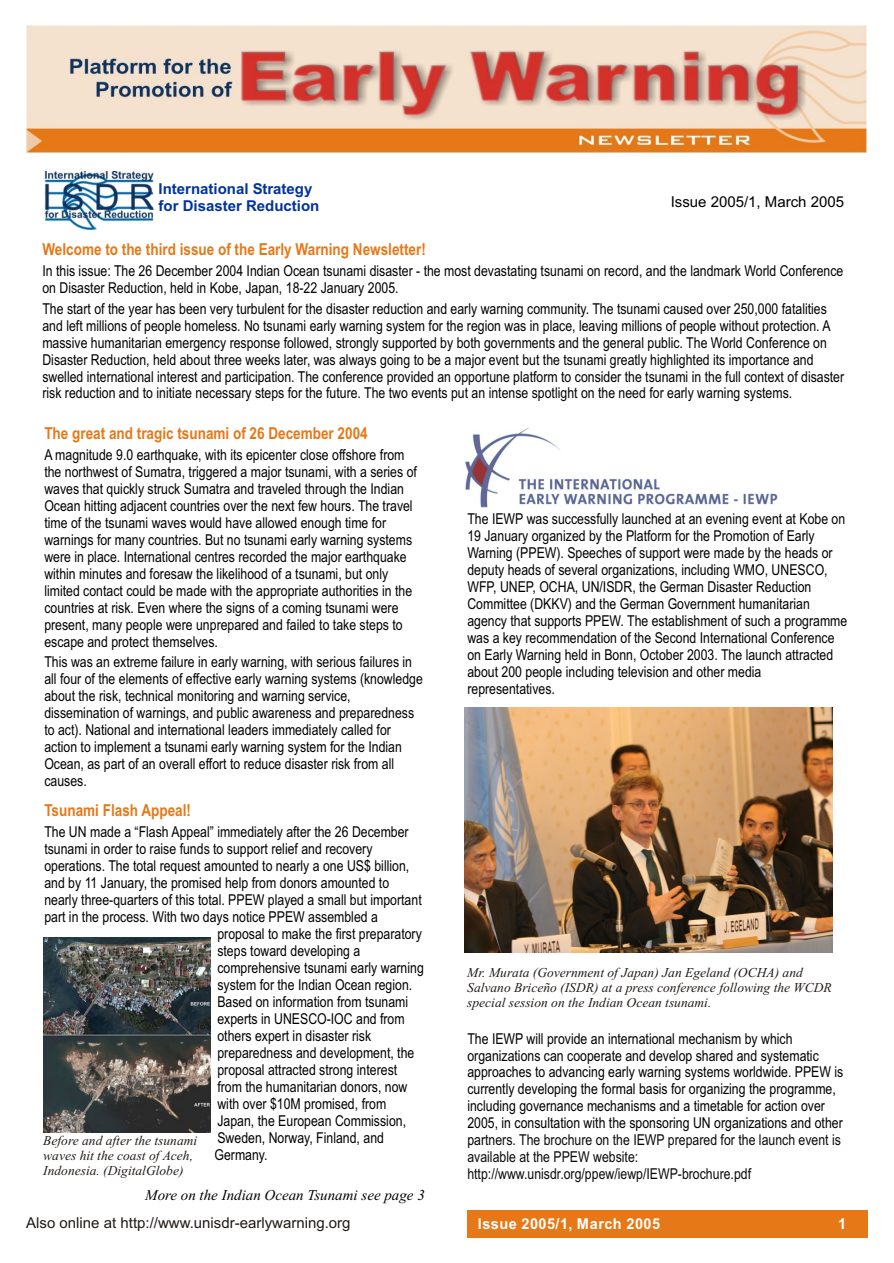
<style>
.page{position:relative;width:894px;height:1263px;background:#fff}
.page>*{position:absolute;margin:0;border:0;box-sizing:border-box;transform-origin:0 0}
.t1{font:700 16.5px "Arial Narrow";color:#e67817}
.t2{font:15px/17px "Arial Narrow";color:#000}
.t3{font:15px/17px "Arial Narrow";color:#0a0a0d}
.t4{font:15px "Arial";color:#1f1a17}
.t5{font:700 15px/16.8px "Arial";color:#039}
.t6{font:italic 15px "Times New Roman";color:#000}
.t7{font:700 15px "Arial";letter-spacing:.03em;color:#fff}
.t8{font:15px "Arial";color:#000}
.t9{font:italic 13.5px/15px "Times New Roman";color:#1f1a17}
.s1{color:#000}
</style>
<div class="page">
<img style="left:27px;top:26px;width:840px;height:126px">
<img style="left:44px;top:171px;width:109px;height:58px">
<div style="left:467px;top:1210px;width:401px;height:27px;background:#e67817"></div>
<img style="left:465px;top:708px;width:367px;height:245px">
<img style="left:465px;top:428px;width:313px;height:80px">
<img style="left:44px;top:937px;width:167px;height:196px">
<p class="t5" style="left:159px;top:182px;width:162px">International Strategy for Disaster Reduction</p>
<p class="t8" style="left:671px;top:196px;width:175px">Issue 2005/1, March 2005</p>
<p class="t1" style="left:42px;top:244px;width:385px">Welcome to the third issue of the Early Warning Newsletter!</p>
<p class="t2" style="left:42px;top:264px;width:802px">In this issue: The 26 December 2004 Indian Ocean tsunami disaster - the most devastating tsunami on record, and the landmark World Conference on Disaster Reduction, held in Kobe, Japan, 18-22 January 2005.</p>
<p class="t2" style="left:42px;top:301px;width:803px">The start of the year has been very turbulent for the disaster reduction and early warning community. The tsunami caused over 250,000 fatalities and left millions of people homeless. No tsunami early warning system for the region was in place, leaving millions of people without protection. A massive humanitarian emergency response followed, strongly supported by both governments and the general public. The World Conference on Disaster Reduction, held about three weeks later, was always going to be a major event but the tsunami greatly highlighted its importance and swelled international interest and participation. The conference provided an opportune platform to consider the tsunami in the full context of disaster risk reduction and to initiate necessary steps for the future. The two events put an intense spotlight on the need for early warning systems.</p>
<p class="t1" style="left:44px;top:427px;width:325px">The great and tragic tsunami of 26 December 2004</p>
<p class="t2" style="left:44px;top:448px;width:374px">A magnitude 9.0 earthquake, with its epicenter close offshore from the northwest of Sumatra, triggered a major tsunami, with a series of waves that quickly struck Sumatra and traveled through the Indian Ocean hitting adjacent countries over the next few hours. The travel</p>
<p class="t2" style="left:467px;top:512px;width:379px">The IEWP was successfully launched at an evening event at Kobe on</p>
<p class="t2" style="left:44px;top:515px;width:369px">time of the tsunami waves would have allowed enough time for warnings for many countries. But no tsunami early warning systems</p>
<p class="t2" style="left:467px;top:529px;width:349px">19 January organized by the Platform for the Promotion of Early</p>
<p class="t2" style="left:44px;top:549px;width:364px">were in place. International centres recorded the major earthquake</p>
<p class="t2" style="left:467px;top:546px;width:367px">Warning (PPEW). Speeches of support were made by the heads or</p>
<p class="t2" style="left:44px;top:566px;width:345px">within minutes and foresaw the likelihood of a tsunami, but only</p>
<p class="t2" style="left:467px;top:563px;width:362px">deputy heads of several organizations, including WMO, UNESCO,<br>WFP, UNEP, OCHA, UN/ISDR, the German Disaster Reduction</p>
<p class="t2" style="left:44px;top:583px;width:369px">limited contact could be made with the appropriate authorities in the</p>
<p class="t2" style="left:467px;top:597px;width:344px">Committee (DKKV) and the German Government humanitarian</p>
<p class="t2" style="left:44px;top:600px;width:356px">countries at risk. Even where the signs of a coming tsunami were</p>
<p class="t2" style="left:467px;top:614px;width:381px">agency that supports PPEW. The establishment of such a programme</p>
<p class="t2" style="left:44px;top:617px;width:360px">present, many people were unprepared and failed to take steps to</p>
<p class="t2" style="left:467px;top:631px;width:369px">was a key recommendation of the Second International Conference</p>
<p class="t2" style="left:44px;top:634px;width:175px">escape and protect themselves.</p>
<p class="t2" style="left:467px;top:648px;width:367px">on Early Warning held in Bonn, October 2003. The launch attracted</p>
<p class="t2" style="left:44px;top:655px;width:369px">This was an extreme failure in early warning, with serious failures in</p>
<p class="t2" style="left:467px;top:665px;width:296px">about 200 people including television and other media</p>
<p class="t2" style="left:44px;top:672px;width:380px">all four of the elements of effective early warning systems (knowledge</p>
<p class="t2" style="left:467px;top:682px;width:89px">representatives.</p>
<p class="t2" style="left:44px;top:689px;width:371px">about the risk, technical monitoring and warning service, dissemination of warnings, and public awareness and preparedness to act). National and international leaders immediately called for action to implement a tsunami early warning system for the Indian Ocean, as part of an overall effort to reduce disaster risk from all causes.</p>
<p class="t1" style="left:44px;top:805px;width:148px">Tsunami Flash Appeal!</p>
<p class="t2" style="left:44px;top:825px;width:366px">The UN made a “Flash Appeal” immediately after the 26 December</p>
<p class="t2" style="left:44px;top:842px;width:330px">tsunami in order to raise funds to support relief and recovery</p>
<p class="t2" style="left:44px;top:859px;width:366px">operations. The total request amounted to nearly a one US$ billion,</p>
<p class="t2" style="left:44px;top:876px;width:346px">and by 11 January, the promised help from donors amounted to</p>
<p class="t2" style="left:44px;top:893px;width:379px">nearly three-quarters of this total. PPEW played a small but important</p>
<p class="t2" style="left:44px;top:910px;width:335px">part in the process. With two days notice PPEW assembled a</p>
<p class="t2" style="left:217px;top:927px;width:206px">proposal to make the first preparatory</p>
<p class="t2" style="left:217px;top:944px;width:144px">steps toward developing a</p>
<p class="t2" style="left:217px;top:961px;width:208px">comprehensive tsunami early warning</p>
<p class="t2" style="left:217px;top:978px;width:196px">system for the Indian Ocean region.</p>
<p class="t2" style="left:217px;top:995px;width:192px">Based on information from tsunami</p>
<p class="t2" style="left:217px;top:1012px;width:189px">experts in UNESCO-IOC and from</p>
<p class="t2" style="left:217px;top:1029px;width:155px">others expert in disaster risk</p>
<p class="t2" style="left:467px;top:1031px;width:327px">The IEWP will provide an international mechanism by which</p>
<p class="t2" style="left:217px;top:1046px;width:198px">preparedness and development, the</p>
<p class="t2" style="left:467px;top:1048px;width:353px">organizations can cooperate and develop shared and systematic</p>
<p class="t2" style="left:217px;top:1063px;width:181px">proposal attracted strong interest</p>
<p class="t2" style="left:467px;top:1065px;width:377px">approaches to advancing early warning systems worldwide. PPEW is</p>
<p class="t2" style="left:217px;top:1080px;width:192px">from the humanitarian donors, now</p>
<p class="t2" style="left:467px;top:1082px;width:370px">currently developing the formal basis for organizing the programme,</p>
<p class="t2" style="left:217px;top:1097px;width:170px">with over $10M promised, from</p>
<p class="t2" style="left:467px;top:1099px;width:359px">including governance mechanisms and a timetable for action over</p>
<p class="t2" style="left:217px;top:1114px;width:190px">Japan, the European Commission,</p>
<p class="t2" style="left:467px;top:1116px;width:377px">2005, in consultation with the sponsoring UN organizations and other</p>
<p class="t2" style="left:217px;top:1131px;width:168px">Sweden, Norway, Finland, and</p>
<p class="t3" style="left:467px;top:1133px;width:375px"><span class="s1">par</span>tners. The brochure on the IEWP prepared for the launch event is</p>
<p class="t2" style="left:215px;top:1148px;width:55px">Germany.</p>
<p class="t6" style="left:145px;top:1190px;width:281px">More on the Indian Ocean Tsunami see page 3</p>
<p class="t9" style="left:467px;top:966px;width:366px">Mr. Murata (Government of Japan) Jan Egeland (OCHA) and<br>Salvano Briceño (ISDR) at a press conference following the WCDR special session on the Indian Ocean tsunami.</p>
<p class="t9" style="left:43px;top:1134px;width:155px">Before and after the tsunami waves hit the coast of Aceh,<br>Indonesia. (DigitalGlobe)</p>
<p class="t3" style="left:467px;top:1150px;width:285px">available at the PPEW website: http://www.unisdr.org/ppew/iewp/IEWP-brochure.pdf</p>
<p class="t4" style="left:26px;top:1218px;width:326px">Also online at http://www.unisdr-earlywarning.org</p>
<p class="t7" style="left:478px;top:1218px;width:184px">Issue 2005/1, March 2005</p>
<p class="t7" style="left:838px;top:1218px;width:10px">1</p>
</div>
